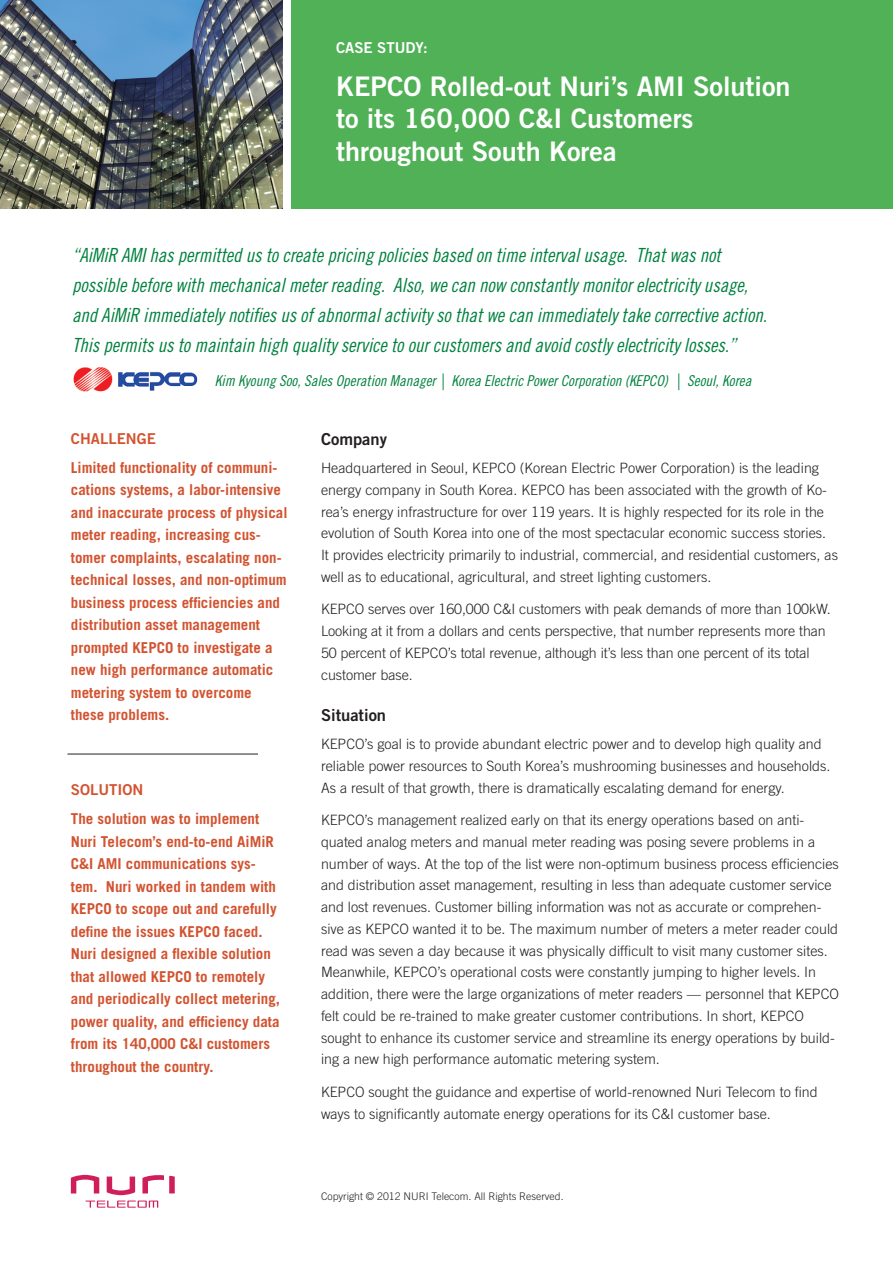
<style>
.page{position:relative;width:893px;height:1263px;background:#fff}
.page>*{position:absolute;margin:0;border:0;box-sizing:border-box;transform-origin:0 0}
.t1{font:27px/32.4px "Trade Gothic LT Std Bd 2";color:#fff}
.testimonials{font:19.5px/30px "Trade Gothic LT Std Cn 18 Obl";letter-spacing:-.005em;color:#00813e}
.section_header_2{font:16.5px "Trade Gothic LT Std Bd 2";color:#231f20}
.challenge{font:700 15px/22.5px "Trade Gothic LT Std";color:#d25330}
.source{font:15px "Trade Gothic LT Std Cn 18 Obl";color:#00813e}
.section_header{font:15px "Trade Gothic LT Std Bd 2";color:#d25330}
.t2{font:15px "Trade Gothic LT Std Bd 2";color:#fff}
.body_page_1{font:300 14.25px/21.8px "Trade Gothic LT Std";color:#231f20}
.body_small{font:300 10.5px "Trade Gothic LT Std";color:#231f20}
</style>
<div class="page">
<svg style="left:71px;top:1175px;width:104px;height:33px"></svg>
<hr style="left:68px;top:754px;width:190px;height:1px;background:#231f20">
<div style="left:291px;top:0;width:602px;height:208px;background:#50b156"></div>
<img style="left:0;top:0;width:282px;height:208px">
<img style="left:73px;top:367px;width:125px;height:25px">
<p class="t2" style="left:336px;top:38px;width:93px">CASE STUDY:</p>
<p class="t1" style="left:336px;top:70px;width:456px">KEPCO Rolled-out Nuri’s AMI Solution to its 160,000 C&amp;I Customers throughout South Korea</p>
<p class="testimonials" style="left:72px;top:240px;width:696px">“AiMiR AMI has permitted us to create pricing policies based on time interval usage. That was not possible before with mechanical meter reading. Also, we can now constantly monitor electricity usage, and AiMiR immediately notifies us of abnormal activity so that we can immediately take corrective action.<br>This permits us to maintain high quality service to our customers and avoid costly electricity losses.”</p>
<p class="source" style="left:215px;top:372px;width:538px">Kim Kyoung Soo, Sales Operation Manager | Korea Electric Power Corporation (KEPCO) | Seoul, Korea</p>
<p class="section_header" style="left:71px;top:429px;width:87px">CHALLENGE</p>
<p class="challenge" style="left:71px;top:456px;width:218px">Limited functionality of communi&shy;cations systems, a labor-intensive and inaccurate process of physical meter reading, increasing cus&shy;tomer complaints, escalating non&shy;technical losses, and non-optimum business process efficiencies and distribution asset management prompted KEPCO to investigate a new high performance automatic metering system to overcome these problems.</p>
<p class="section_header" style="left:71px;top:780px;width:74px">SOLUTION</p>
<p class="challenge" style="left:71px;top:807px;width:211px">The solution was to implement<br>Nuri Telecom’s end-to-end AiMiR<br>C&amp;I AMI communications sys&shy;tem. Nuri worked in tandem with<br>KEPCO to scope out and carefully define the issues KEPCO faced.<br>Nuri designed a flexible solution that allowed KEPCO to remotely and periodically collect metering, power quality, and efficiency data from its 140,000 C&amp;I customers throughout the country.</p>
<p class="section_header_2" style="left:321px;top:429px;width:67px">Company</p>
<p class="body_page_1" style="left:321px;top:457px;width:518px">Headquartered in Seoul, KEPCO (Korean Electric Power Corporation) is the leading energy company in South Korea. KEPCO has been associated with the growth of Ko&shy;rea’s energy infrastructure for over 119 years. It is highly respected for its role in the evolution of South Korea into one of the most spectacular economic success stories.<br>It provides electricity primarily to industrial, commercial, and residential customers, as well as to educational, agricultural, and street lighting customers.</p>
<p class="body_page_1" style="left:321px;top:598px;width:511px">KEPCO serves over 160,000 C&amp;I customers with peak demands of more than 100kW.<br>Looking at it from a dollars and cents perspective, that number represents more than 50 percent of KEPCO’s total revenue, although it’s less than one percent of its total customer base.</p>
<p class="section_header_2" style="left:321px;top:705px;width:67px">Situation</p>
<p class="body_page_1" style="left:321px;top:733px;width:511px">KEPCO’s goal is to provide abundant electric power and to develop high quality and reliable power resources to South Korea’s mushrooming businesses and households.<br>As a result of that growth, there is dramatically escalating demand for energy.</p>
<p class="body_page_1" style="left:321px;top:809px;width:519px">KEPCO’s management realized early on that its energy operations based on anti&shy;quated analog meters and manual meter reading was posing severe problems in a number of ways. At the top of the list were non-optimum business process efficiencies and distribution asset management, resulting in less than adequate customer service and lost revenues. Customer billing information was not as accurate or comprehen&shy;sive as KEPCO wanted it to be. The maximum number of meters a meter reader could read was seven a day because it was physically difficult to visit many customer sites.<br>Meanwhile, KEPCO’s operational costs were constantly jumping to higher levels. In addition, there were the large organizations of meter readers — personnel that KEPCO felt could be re-trained to make greater customer contributions. In short, KEPCO sought to enhance its customer service and streamline its energy operations by build&shy;ing a new high performance automatic metering system.</p>
<p class="body_page_1" style="left:321px;top:1081px;width:498px">KEPCO sought the guidance and expertise of world-renowned Nuri Telecom to find ways to significantly automate energy operations for its C&amp;I customer base.</p>
<p class="body_small" style="left:321px;top:1190px;width:244px">Copyright © 2012 NURI Telecom. All Rights Reserved.</p>
</div>
